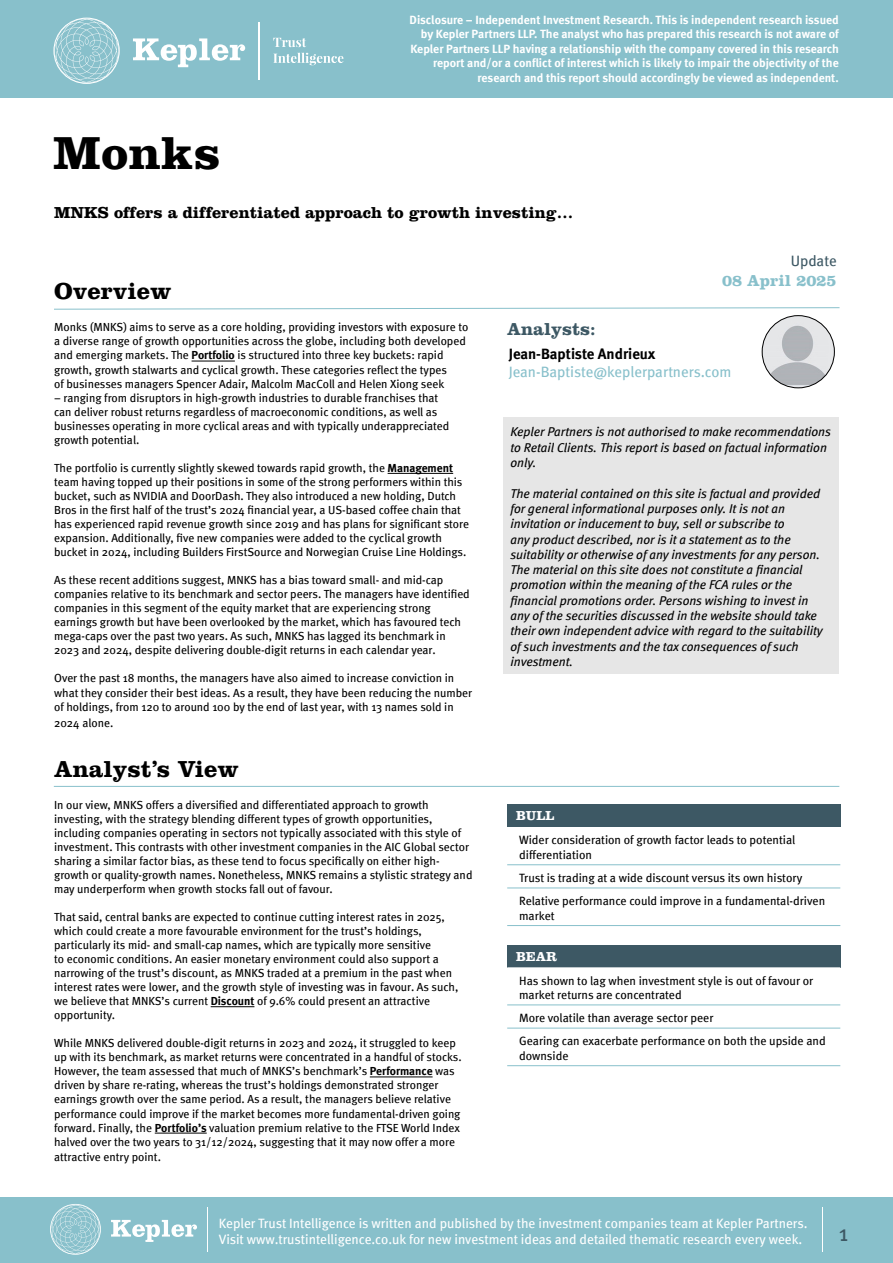
<style>
.page{position:relative;width:893px;height:1263px;background:#fff}
.page>*{position:absolute;margin:0;border:0;box-sizing:border-box;transform-origin:0 0}
.t1{font:700 48px "Clarendon LT Std";letter-spacing:.01em;color:#000}
.t2{font:700 24px "Clarendon LT Std";color:#000}
.t3{font:22.5px "Meta";color:#3d5864}
.t4{font:700 18px "Clarendon LT Std";color:#3d5864}
.t5{font:700 16.5px "Clarendon LT Std";color:#000}
.t6{font:700 16.5px "Clarendon LT Std";color:#88c0cb}
.t7{font:15px "Meta";color:#88c0cb}
.t8{font:700 15px "Meta";color:#000}
.t9{font:15px "Meta";letter-spacing:-.005em;color:#3d5864}
.t10{font:13.5px/16.2px "Meta";color:#fff}
.t11{font:700 13.5px "Clarendon LT Std";color:#fff}
.t12{font:italic 12.75px/15.3px "Meta Book LF";color:#000}
.t13{font:12px/14.4px "Meta Bold LF";color:#fff;text-align:right}
.t14{font:12px/14.4px "Meta";color:#000}
.t15{font:11.7px/14.1px "Meta";color:#000}
.s1{font-family:"Meta Bold LF"}
</style>
<div class="page">
<div style="left:0;top:0;width:893px;height:98px;background:#88c0cb"></div>
<div style="left:0;top:1197px;width:893px;height:66px;background:#88c0cb"></div>
<svg style="left:111px;top:1220px;width:86px;height:22px"></svg>
<svg style="left:50px;top:1204px;width:51px;height:51px"></svg>
<hr style="left:207px;top:1207px;width:1px;height:44px;background:#fff">
<svg style="left:133px;top:38px;width:112px;height:29px"></svg>
<svg style="left:53px;top:18px;width:67px;height:66px"></svg>
<svg style="left:273px;top:38px;width:33px;height:9px"></svg>
<svg style="left:273px;top:53px;width:70px;height:12px"></svg>
<hr style="left:259px;top:22px;width:1px;height:58px;background:#fff">
<hr style="left:822px;top:1207px;width:1px;height:44px;background:#fff">
<hr style="left:192px;top:361px;width:43px;height:1px;background:#000">
<hr style="left:388px;top:473px;width:65px;height:1px;background:#000">
<hr style="left:211px;top:1006px;width:43px;height:1px;background:#000">
<hr style="left:370px;top:1077px;width:63px;height:1px;background:#000">
<hr style="left:155px;top:1133px;width:52px;height:1px;background:#000">
<svg style="left:54px;top:307px;width:786px;height:3px"></svg>
<hr style="left:54px;top:786px;width:785px;height:1px;background:#88c0cb">
<img style="left:762px;top:316px;width:72px;height:72px;border-radius:36px">
<div style="left:762px;top:315px;width:73px;height:73px;border:1px solid #000;border-radius:50%"></div>
<div style="left:507px;top:805px;width:333px;height:22px;background:#3d5864"></div>
<svg style="left:507px;top:865px;width:333px;height:24px"></svg>
<hr style="left:507px;top:887px;width:333px;height:1px;background:#88c0cb">
<hr style="left:507px;top:925px;width:333px;height:1px;background:#88c0cb">
<hr style="left:507px;top:864px;width:333px;height:1px;background:#88c0cb">
<div style="left:507px;top:945px;width:333px;height:22px;background:#3d5864"></div>
<svg style="left:507px;top:967px;width:333px;height:61px"></svg>
<hr style="left:507px;top:1004px;width:333px;height:1px;background:#88c0cb">
<hr style="left:507px;top:1028px;width:333px;height:1px;background:#88c0cb">
<hr style="left:507px;top:1065px;width:333px;height:1px;background:#88c0cb">
<div style="left:503px;top:417px;width:335px;height:256px;background:#e6e6e6"></div>
<p class="t13" style="left:410px;top:13px;width:431px">Disclosure – Independent Investment Research. This is independent research issued by Kepler Partners LLP. The analyst who has prepared this research is not aware of Kepler Partners LLP having a relationship with the company covered in this research report and/or a conflict of interest which is likely to impair the objectivity of the research and this report should accordingly be viewed as independent.</p>
<h1 class="t1" style="left:53px;top:123px;width:169px">Monks</h1>
<h3 class="t5" style="left:54px;top:203px;width:521px">MNKS offers a differentiated approach to growth investing…</h3>
<h2 class="t2" style="left:54px;top:277px;width:119px">Overview</h2>
<p class="t15" style="left:54px;top:320px;width:416px">Monks (MNKS) aims to serve as a core holding, providing investors with exposure to a diverse range of growth opportunities across the globe, including both developed and emerging markets. The <span class="s1">Portfolio</span> is structured into three key buckets: rapid growth, growth stalwarts and cyclical growth. These categories reflect the types<br>of businesses managers Spencer Adair, Malcolm MacColl and Helen Xiong seek</p>
<p class="t15" style="left:54px;top:390px;width:397px">– ranging from disruptors in high-growth industries to durable franchises that can deliver robust returns regardless of macroeconomic conditions, as well as businesses operating in more cyclical areas and with typically underappreciated growth potential.</p>
<p class="t15" style="left:54px;top:461px;width:416px">The portfolio is currently slightly skewed towards rapid growth, the <span class="s1">Management </span>team having topped up their positions in some of the strong performers within this bucket, such as NVIDIA and DoorDash. They also introduced a new holding, Dutch Bros in the first half of the trust’s 2024 financial year, a US-based coffee chain that has experienced rapid revenue growth since 2019 and has plans for significant store expansion. Additionally, five new companies were added to the cyclical growth bucket in 2024, including Builders FirstSource and Norwegian Cruise Line Holdings.</p>
<p class="t15" style="left:54px;top:573px;width:417px">As these recent additions suggest, MNKS has a bias toward small- and mid-cap companies relative to its benchmark and sector peers. The managers have identified companies in this segment of the equity market that are experiencing strong earnings growth but have been overlooked by the market, which has favoured tech mega-caps over the past two years. As such, MNKS has lagged its benchmark in 2023 and 2024, despite delivering double-digit returns in each calendar year.</p>
<p class="t15" style="left:54px;top:671px;width:419px">Over the past 18 months, the managers have also aimed to increase conviction in what they consider their best ideas. As a result, they have been reducing the number of holdings, from 120 to around 100 by the end of last year, with 13 names sold in</p>
<p class="t15" style="left:54px;top:715px;width:61px">2024 alone.</p>
<h2 class="t2" style="left:54px;top:754px;width:186px">Analyst’s View</h2>
<p class="t15" style="left:54px;top:797px;width:420px">In our view, MNKS offers a diversified and differentiated approach to growth investing, with the strategy blending different types of growth opportunities, including companies operating in sectors not typically associated with this style of investment. This contrasts with other investment companies in the AIC Global sector sharing a similar factor bias, as these tend to focus specifically on either high&shy;growth or quality-growth names. Nonetheless, MNKS remains a stylistic strategy and may underperform when growth stocks fall out of favour.</p>
<p class="t15" style="left:54px;top:910px;width:406px">That said, central banks are expected to continue cutting interest rates in 2025, which could create a more favourable environment for the trust’s holdings, particularly its mid- and small-cap names, which are typically more sensitive<br>to economic conditions. An easier monetary environment could also support a narrowing of the trust’s discount, as MNKS traded at a premium in the past when interest rates were lower, and the growth style of investing was in favour. As such, we believe that MNKS’s current <span class="s1">Discount</span> of 9.6% could present an attractive opportunity.</p>
<p class="t15" style="left:54px;top:1036px;width:409px">While MNKS delivered double-digit returns in 2023 and 2024, it struggled to keep up with its benchmark, as market returns were concentrated in a handful of stocks.<br>However, the team assessed that much of MNKS’s benchmark’s <span class="s1">Performance</span> was driven by share re-rating, whereas the trust’s holdings demonstrated stronger earnings growth over the same period. As a result, the managers believe relative performance could improve if the market becomes more fundamental-driven going forward. Finally, the <span class="s1">Portfolio’s</span> valuation premium relative to the FTSE World Index halved over the two years to 31/12/2024, suggesting that it may now offer a more</p>
<p class="t15" style="left:54px;top:1149px;width:108px">attractive entry point.</p>
<p class="t9" style="left:791px;top:252px;width:47px">Update</p>
<h3 class="t6" style="left:722px;top:270px;width:116px">08 April 2025</h3>
<h3 class="t4" style="left:507px;top:318px;width:90px">Analysts:</h3>
<p class="t8" style="left:509px;top:345px;width:148px">Jean-Baptiste Andrieux</p>
<p class="t7" style="left:509px;top:363px;width:224px">Jean-Baptiste@keplerpartners.com</p>
<p class="t12" style="left:510px;top:424px;width:322px">Kepler Partners is not authorised to make recommendations to Retail Clients. This report is based on factual information only.</p>
<p class="t12" style="left:510px;top:485px;width:314px">The material contained on this site is factual and provided for general informational purposes only. It is not an invitation or inducement to buy, sell or subscribe to<br>any product described, nor is it a statement as to the suitability or otherwise of any investments for any person.<br>The material on this site does not constitute a financial promotion within the meaning of the FCA rules or the financial promotions order. Persons wishing to invest in any of the securities discussed in the website should take their own independent advice with regard to the suitability of such investments and the tax consequences of such investment.</p>
<p class="t11" style="left:516px;top:808px;width:40px">BULL</p>
<p class="t14" style="left:519px;top:833px;width:278px">Wider consideration of growth factor leads to potential differentiation</p>
<p class="t14" style="left:519px;top:866px;width:307px;line-height:23.2px">Trust is trading at a wide discount versus its own history<br>Relative performance could improve in a fundamental-driven</p>
<p class="t14" style="left:519px;top:908px;width:37px">market</p>
<p class="t11" style="left:516px;top:948px;width:43px">BEAR</p>
<p class="t14" style="left:519px;top:973px;width:296px">Has shown to lag when investment style is out of favour or market returns are concentrated</p>
<p class="t14" style="left:519px;top:1006px;width:308px;line-height:23.2px">More volatile than average sector peer<br>Gearing can exacerbate performance on both the upside and</p>
<p class="t14" style="left:519px;top:1048px;width:51px">downside</p>
<p class="t10" style="left:219px;top:1214px;width:590px">Kepler Trust Intelligence is written and published by the investment companies team at Kepler Partners.<br>Visit www.trustintelligence.co.uk for new investment ideas and detailed thematic research every week.</p>
<h3 class="t3" style="left:839px;top:1220px;width:11px">1</h3>
</div>
